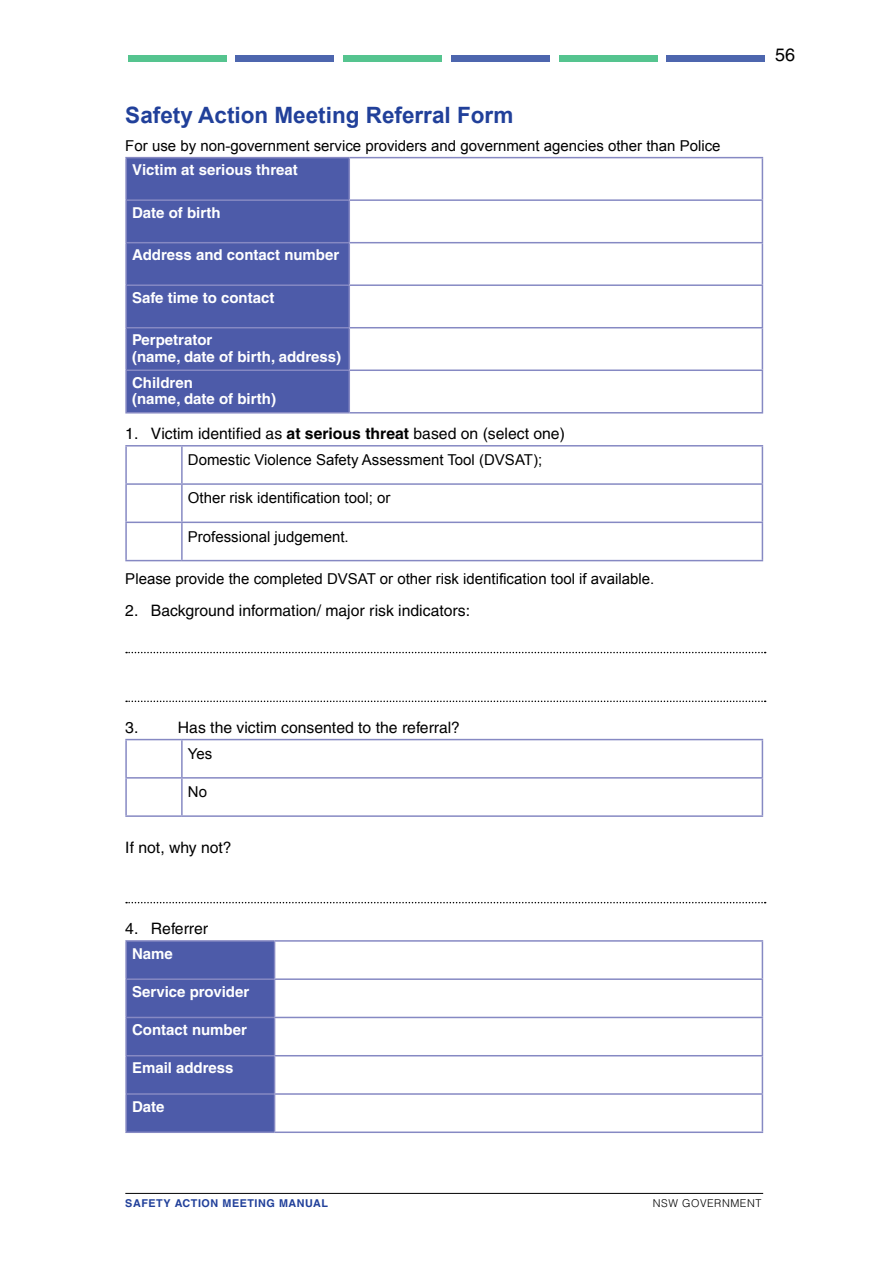
<style>
.page{position:relative;width:893px;height:1263px;background:#fff}
.page>*{position:absolute;margin:0;border:0;box-sizing:border-box;transform-origin:0 0}
.t1{font:700 22.5px "Arial";color:#21409a}
.t2{font:18px "Helvetica LT";color:#000}
.t3{font:15.75px "Helvetica LT";color:#000}
.t4{font:15px "Arial";color:#000}
.t5{font:700 15px/16.2px "Helvetica LT";color:#fff}
.t6{font:700 10.8px "Helvetica LT";letter-spacing:.05em;color:#21409a}
.t7{font:300 10.8px "Helvetica LT";letter-spacing:.05em;color:#000}
.s1{font-weight:700}
</style>
<div class="page">
<div style="left:128px;top:55px;width:98px;height:6px;background:#55c48f"></div>
<div style="left:235px;top:55px;width:99px;height:6px;background:#4d66ae"></div>
<div style="left:343px;top:55px;width:99px;height:6px;background:#55c48f"></div>
<div style="left:451px;top:55px;width:99px;height:6px;background:#4d66ae"></div>
<div style="left:559px;top:55px;width:99px;height:6px;background:#55c48f"></div>
<div style="left:666px;top:55px;width:99px;height:6px;background:#4d66ae"></div>
<hr style="left:125px;top:1193px;width:638px;height:1px;background:#000">
<svg style="left:126px;top:652px;width:640px;height:1px"></svg>
<svg style="left:126px;top:700px;width:640px;height:2px"></svg>
<svg style="left:126px;top:902px;width:640px;height:1px"></svg>
<div style="left:127px;top:158px;width:222px;height:254px;background:#4d5ba9"></div>
<svg style="left:350px;top:158px;width:412px;height:254px"></svg>
<hr style="left:125px;top:199px;width:224px;height:2px;background:#8689c3">
<hr style="left:349px;top:199px;width:414px;height:2px;background:#8689c3">
<hr style="left:125px;top:242px;width:224px;height:1px;background:#8689c3">
<hr style="left:349px;top:242px;width:414px;height:1px;background:#8689c3">
<hr style="left:125px;top:284px;width:224px;height:2px;background:#8689c3">
<hr style="left:349px;top:284px;width:414px;height:2px;background:#8689c3">
<hr style="left:125px;top:327px;width:224px;height:1px;background:#8689c3">
<hr style="left:349px;top:327px;width:414px;height:1px;background:#8689c3">
<hr style="left:125px;top:369px;width:224px;height:2px;background:#8689c3">
<hr style="left:349px;top:369px;width:414px;height:2px;background:#8689c3">
<hr style="left:349px;top:157px;width:414px;height:1px;background:#8689c3">
<hr style="left:762px;top:158px;width:1px;height:41px;background:#8689c3">
<hr style="left:762px;top:201px;width:1px;height:41px;background:#8689c3">
<hr style="left:762px;top:243px;width:1px;height:41px;background:#8689c3">
<hr style="left:762px;top:286px;width:1px;height:41px;background:#8689c3">
<hr style="left:762px;top:328px;width:1px;height:41px;background:#8689c3">
<hr style="left:762px;top:371px;width:1px;height:41px;background:#8689c3">
<hr style="left:349px;top:412px;width:414px;height:1px;background:#8689c3">
<hr style="left:125px;top:157px;width:224px;height:1px;background:#8689c3">
<hr style="left:125px;top:158px;width:2px;height:41px;background:#8689c3">
<hr style="left:349px;top:158px;width:1px;height:41px;background:#8689c3">
<hr style="left:125px;top:201px;width:2px;height:41px;background:#8689c3">
<hr style="left:349px;top:201px;width:1px;height:41px;background:#8689c3">
<hr style="left:125px;top:243px;width:2px;height:41px;background:#8689c3">
<hr style="left:349px;top:243px;width:1px;height:41px;background:#8689c3">
<hr style="left:125px;top:286px;width:2px;height:41px;background:#8689c3">
<hr style="left:349px;top:286px;width:1px;height:41px;background:#8689c3">
<hr style="left:125px;top:328px;width:2px;height:41px;background:#8689c3">
<hr style="left:349px;top:328px;width:1px;height:41px;background:#8689c3">
<hr style="left:125px;top:371px;width:2px;height:41px;background:#8689c3">
<hr style="left:349px;top:371px;width:1px;height:41px;background:#8689c3">
<hr style="left:125px;top:412px;width:224px;height:1px;background:#8689c3">
<svg style="left:127px;top:446px;width:635px;height:114px"></svg>
<hr style="left:181px;top:446px;width:2px;height:37px;background:#8689c3">
<hr style="left:125px;top:483px;width:57px;height:2px;background:#8689c3">
<hr style="left:182px;top:483px;width:581px;height:2px;background:#8689c3">
<hr style="left:181px;top:485px;width:2px;height:37px;background:#8689c3">
<hr style="left:125px;top:522px;width:57px;height:1px;background:#8689c3">
<hr style="left:182px;top:522px;width:581px;height:1px;background:#8689c3">
<hr style="left:181px;top:523px;width:2px;height:37px;background:#8689c3">
<hr style="left:125px;top:445px;width:57px;height:1px;background:#8689c3">
<hr style="left:125px;top:446px;width:2px;height:37px;background:#8689c3">
<hr style="left:182px;top:445px;width:581px;height:1px;background:#8689c3">
<hr style="left:762px;top:446px;width:1px;height:37px;background:#8689c3">
<hr style="left:125px;top:485px;width:2px;height:37px;background:#8689c3">
<hr style="left:762px;top:485px;width:1px;height:37px;background:#8689c3">
<hr style="left:125px;top:523px;width:2px;height:37px;background:#8689c3">
<hr style="left:762px;top:523px;width:1px;height:37px;background:#8689c3">
<hr style="left:125px;top:560px;width:57px;height:1px;background:#8689c3">
<hr style="left:182px;top:560px;width:581px;height:1px;background:#8689c3">
<svg style="left:127px;top:740px;width:635px;height:75px"></svg>
<hr style="left:181px;top:740px;width:2px;height:37px;background:#8689c3">
<hr style="left:125px;top:777px;width:57px;height:2px;background:#8689c3">
<hr style="left:182px;top:777px;width:581px;height:2px;background:#8689c3">
<hr style="left:181px;top:779px;width:2px;height:36px;background:#8689c3">
<hr style="left:125px;top:815px;width:57px;height:2px;background:#8689c3">
<hr style="left:182px;top:815px;width:581px;height:2px;background:#8689c3">
<hr style="left:125px;top:739px;width:57px;height:1px;background:#8689c3">
<hr style="left:125px;top:740px;width:2px;height:37px;background:#8689c3">
<hr style="left:182px;top:739px;width:581px;height:1px;background:#8689c3">
<hr style="left:762px;top:740px;width:1px;height:37px;background:#8689c3">
<hr style="left:125px;top:779px;width:2px;height:36px;background:#8689c3">
<hr style="left:762px;top:779px;width:1px;height:36px;background:#8689c3">
<div style="left:127px;top:942px;width:147px;height:189px;background:#4d5ba9"></div>
<svg style="left:275px;top:942px;width:487px;height:189px"></svg>
<hr style="left:125px;top:978px;width:150px;height:2px;background:#8689c3">
<hr style="left:275px;top:978px;width:488px;height:2px;background:#8689c3">
<hr style="left:125px;top:1017px;width:150px;height:1px;background:#8689c3">
<hr style="left:275px;top:1017px;width:488px;height:1px;background:#8689c3">
<hr style="left:125px;top:1055px;width:150px;height:1px;background:#8689c3">
<hr style="left:275px;top:1055px;width:488px;height:1px;background:#8689c3">
<hr style="left:125px;top:1093px;width:150px;height:2px;background:#8689c3">
<hr style="left:275px;top:1093px;width:488px;height:2px;background:#8689c3">
<hr style="left:125px;top:940px;width:150px;height:2px;background:#8689c3">
<hr style="left:125px;top:942px;width:2px;height:36px;background:#8689c3">
<hr style="left:125px;top:980px;width:2px;height:37px;background:#8689c3">
<hr style="left:125px;top:1018px;width:2px;height:37px;background:#8689c3">
<hr style="left:125px;top:1056px;width:2px;height:37px;background:#8689c3">
<hr style="left:125px;top:1095px;width:2px;height:36px;background:#8689c3">
<hr style="left:125px;top:1131px;width:150px;height:2px;background:#8689c3">
<hr style="left:275px;top:940px;width:488px;height:2px;background:#8689c3">
<hr style="left:274px;top:942px;width:1px;height:36px;background:#8689c3">
<hr style="left:762px;top:942px;width:1px;height:36px;background:#8689c3">
<hr style="left:274px;top:980px;width:1px;height:37px;background:#8689c3">
<hr style="left:762px;top:980px;width:1px;height:37px;background:#8689c3">
<hr style="left:274px;top:1018px;width:1px;height:37px;background:#8689c3">
<hr style="left:762px;top:1018px;width:1px;height:37px;background:#8689c3">
<hr style="left:274px;top:1056px;width:1px;height:37px;background:#8689c3">
<hr style="left:762px;top:1056px;width:1px;height:37px;background:#8689c3">
<hr style="left:274px;top:1095px;width:1px;height:36px;background:#8689c3">
<hr style="left:762px;top:1095px;width:1px;height:36px;background:#8689c3">
<hr style="left:275px;top:1131px;width:488px;height:2px;background:#8689c3">
<h1 class="t1" style="left:125px;top:100px;width:389px">Safety Action Meeting Referral Form</h1>
<p class="t4" style="left:125px;top:136px;width:597px">For use by non-government service providers and government agencies other than Police</p>
<p class="t5" style="left:132px;top:162px;width:167px">Victim at serious threat</p>
<p class="t5" style="left:132px;top:204px;width:90px">Date of birth</p>
<p class="t5" style="left:132px;top:247px;width:209px">Address and contact number</p>
<p class="t5" style="left:132px;top:289px;width:144px">Safe time to contact</p>
<p class="t5" style="left:132px;top:332px;width:211px">Perpetrator<br>(name, date of birth, address)</p>
<p class="t5" style="left:132px;top:374px;width:146px">Children<br>(name, date of birth)</p>
<p class="t3" style="left:125px;top:424px;width:441px">1. Victim identified as <span class="s1">at serious threat</span> based on (select one)</p>
<p class="t4" style="left:188px;top:450px;width:356px">Domestic Violence Safety Assessment Tool (DVSAT);</p>
<p class="t4" style="left:188px;top:488px;width:204px">Other risk identification tool; or</p>
<p class="t4" style="left:188px;top:527px;width:162px">Professional judgement.</p>
<p class="t4" style="left:125px;top:569px;width:530px">Please provide the completed DVSAT or other risk identification tool if available.</p>
<p class="t3" style="left:125px;top:601px;width:346px">2. Background information/ major risk indicators:</p>
<p class="t2" style="left:775px;top:44px;width:22px">56</p>
<p class="t3" style="left:125px;top:718px;width:15px">3.</p>
<p class="t3" style="left:178px;top:718px;width:284px">Has the victim consented to the referral?</p>
<p class="t4" style="left:188px;top:744px;width:26px">Yes</p>
<p class="t4" style="left:188px;top:782px;width:21px">No</p>
<p class="t3" style="left:125px;top:838px;width:108px">If not, why not?</p>
<p class="t3" style="left:125px;top:919px;width:84px">4. Referrer</p>
<p class="t5" style="left:132px;top:945px;width:42px">Name</p>
<p class="t5" style="left:132px;top:983px;width:119px">Service provider</p>
<p class="t5" style="left:132px;top:1021px;width:116px">Contact number</p>
<p class="t5" style="left:132px;top:1060px;width:103px">Email address</p>
<p class="t5" style="left:132px;top:1098px;width:34px">Date</p>
<p class="t6" style="left:125px;top:1197px;width:204px">SAFETY ACTION MEETING MANUAL</p>
<p class="t7" style="left:653px;top:1197px;width:110px">NSW GOVERNMENT</p>
</div>
